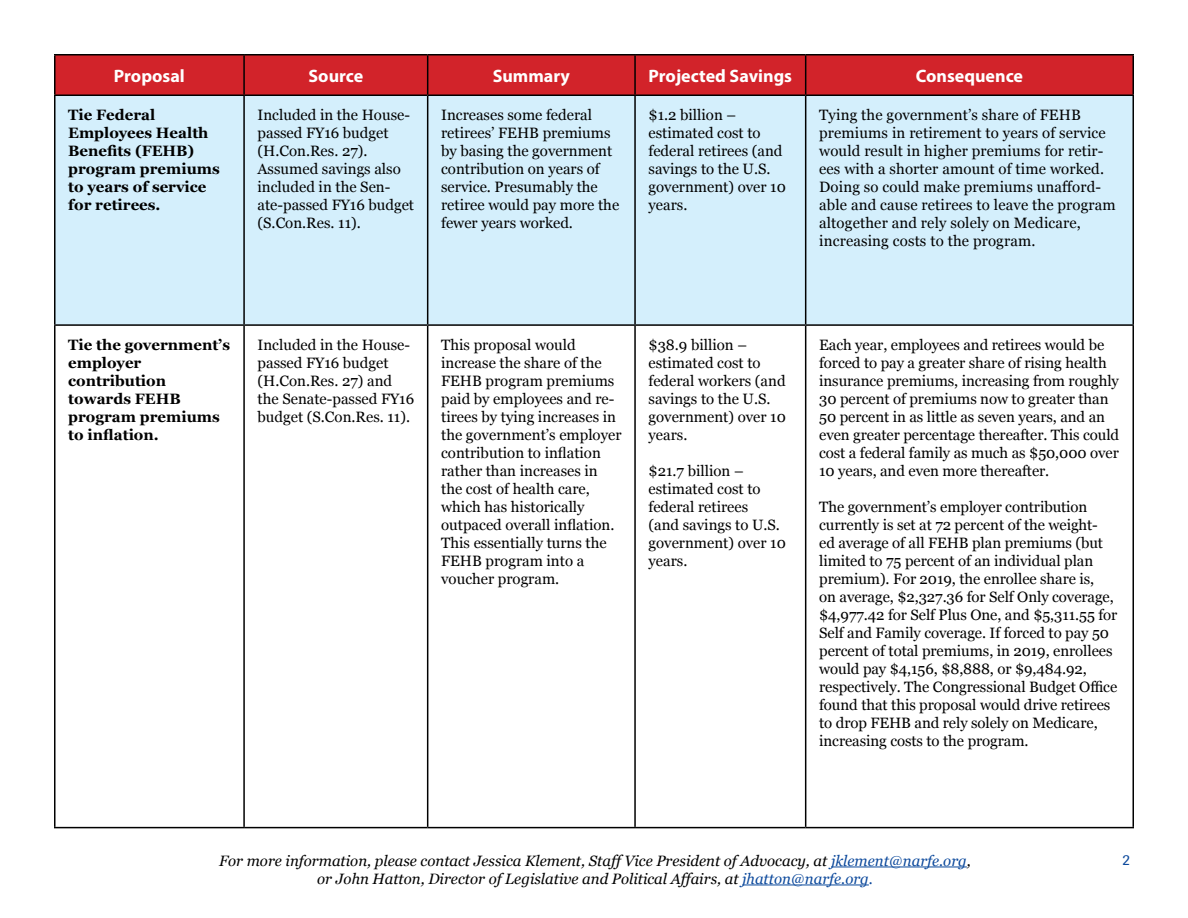
<style>
.page{position:relative;width:1188px;height:918px;background:#fff}
.page>*{position:absolute;margin:0;border:0;box-sizing:border-box;transform-origin:0 0}
.t1{font:700 18px "Myriad Pro";color:#fff}
.t2{font:15px/18px "Georgia";color:#000}
.t3{font:italic 15px/18px "Georgia";color:#000;text-align:center}
.t4{font:700 15px/18px "Georgia";color:#000}
.t5{font:15px "Imago";color:#0c499c}
.s1{color:#0c499c}
</style>
<div class="page">
<hr style="left:831px;top:867px;width:136px;height:1px;background:#0c499c">
<hr style="left:742px;top:885px;width:127px;height:1px;background:#0c499c">
<div style="left:56px;top:56px;width:1076px;height:38px;background:#d2232a"></div>
<div style="left:56px;top:96px;width:1076px;height:228px;background:#d4effc"></div>
<svg style="left:56px;top:326px;width:1076px;height:501px"></svg>
<hr style="left:54px;top:54px;width:190px;height:2px;background:#000">
<hr style="left:54px;top:56px;width:2px;height:38px;background:#000">
<hr style="left:244px;top:54px;width:184px;height:2px;background:#000">
<hr style="left:243px;top:56px;width:2px;height:38px;background:#000">
<hr style="left:428px;top:54px;width:207px;height:2px;background:#000">
<hr style="left:427px;top:56px;width:1px;height:38px;background:#000">
<hr style="left:635px;top:54px;width:171px;height:2px;background:#000">
<hr style="left:634px;top:56px;width:2px;height:38px;background:#000">
<hr style="left:806px;top:54px;width:328px;height:2px;background:#000">
<hr style="left:805px;top:56px;width:1px;height:38px;background:#000">
<hr style="left:1132px;top:56px;width:2px;height:38px;background:#000">
<hr style="left:54px;top:94px;width:190px;height:2px;background:#000">
<hr style="left:54px;top:96px;width:2px;height:228px;background:#000">
<hr style="left:244px;top:94px;width:184px;height:2px;background:#000">
<hr style="left:243px;top:96px;width:2px;height:228px;background:#000">
<hr style="left:428px;top:94px;width:207px;height:2px;background:#000">
<hr style="left:427px;top:96px;width:1px;height:228px;background:#000">
<hr style="left:635px;top:94px;width:171px;height:2px;background:#000">
<hr style="left:634px;top:96px;width:2px;height:228px;background:#000">
<hr style="left:806px;top:94px;width:328px;height:2px;background:#000">
<hr style="left:805px;top:96px;width:1px;height:228px;background:#000">
<hr style="left:1132px;top:96px;width:2px;height:228px;background:#000">
<hr style="left:54px;top:324px;width:190px;height:2px;background:#000">
<hr style="left:54px;top:326px;width:2px;height:501px;background:#000">
<hr style="left:244px;top:324px;width:184px;height:2px;background:#000">
<hr style="left:243px;top:326px;width:2px;height:501px;background:#000">
<hr style="left:428px;top:324px;width:207px;height:2px;background:#000">
<hr style="left:427px;top:326px;width:1px;height:501px;background:#000">
<hr style="left:635px;top:324px;width:171px;height:2px;background:#000">
<hr style="left:634px;top:326px;width:2px;height:501px;background:#000">
<hr style="left:806px;top:324px;width:328px;height:2px;background:#000">
<hr style="left:805px;top:326px;width:1px;height:501px;background:#000">
<hr style="left:1132px;top:326px;width:2px;height:501px;background:#000">
<hr style="left:54px;top:827px;width:190px;height:1px;background:#000">
<hr style="left:244px;top:827px;width:184px;height:1px;background:#000">
<hr style="left:428px;top:827px;width:207px;height:1px;background:#000">
<hr style="left:635px;top:827px;width:171px;height:1px;background:#000">
<hr style="left:806px;top:827px;width:328px;height:1px;background:#000">
<p class="t1" style="left:114px;top:64px;width:72px">Proposal</p>
<p class="t1" style="left:308px;top:64px;width:56px">Source</p>
<p class="t1" style="left:493px;top:64px;width:79px">Summary</p>
<p class="t1" style="left:649px;top:64px;width:145px">Projected Savings</p>
<p class="t1" style="left:916px;top:64px;width:109px">Consequence</p>
<p class="t4" style="left:68px;top:105px;width:153px">Tie Federal<br>Employees Health<br>Benefits (FEHB) program premiums to years of service for retirees.</p>
<p class="t2" style="left:258px;top:105px;width:158px">Included in the House&shy;passed FY16 budget (H.Con.Res. 27).<br>Assumed savings also included in the Sen&shy;ate-passed FY16 budget (S.Con.Res. 11).</p>
<p class="t2" style="left:441px;top:105px;width:180px">Increases some federal retirees’ FEHB premiums by basing the government contribution on years of service. Presumably the retiree would pay more the fewer years worked.</p>
<p class="t2" style="left:649px;top:105px;width:139px">$1.2 billion – estimated cost to federal retirees (and savings to the U.S. government) over 10 years.</p>
<p class="t2" style="left:819px;top:105px;width:298px">Tying the government’s share of FEHB premiums in retirement to years of service would result in higher premiums for retir&shy;ees with a shorter amount of time worked.<br>Doing so could make premiums unafford&shy;able and cause retirees to leave the program altogether and rely solely on Medicare, increasing costs to the program.</p>
<p class="t4" style="left:68px;top:335px;width:163px">Tie the government’s employer contribution towards FEHB program premiums to inflation.</p>
<p class="t2" style="left:258px;top:335px;width:158px">Included in the House&shy;passed FY16 budget (H.Con.Res. 27) and the Senate-passed FY16 budget (S.Con.Res. 11).</p>
<p class="t2" style="left:441px;top:335px;width:182px">This proposal would increase the share of the<br>FEHB program premiums paid by employees and re&shy;tirees by tying increases in the government’s employer contribution to inflation rather than increases in the cost of health care, which has historically outpaced overall inflation.<br>This essentially turns the<br>FEHB program into a voucher program.</p>
<p class="t2" style="left:649px;top:335px;width:139px">$38.9 billion – estimated cost to federal workers (and savings to the U.S. government) over 10 years.</p>
<p class="t2" style="left:649px;top:461px;width:139px">$21.7 billion – estimated cost to federal retirees<br>(and savings to U.S. government) over 10 years.</p>
<p class="t2" style="left:819px;top:335px;width:302px">Each year, employees and retirees would be forced to pay a greater share of rising health insurance premiums, increasing from roughly 30 percent of premiums now to greater than 50 percent in as little as seven years, and an even greater percentage thereafter. This could cost a federal family as much as $50,000 over 10 years, and even more thereafter.</p>
<p class="t2" style="left:819px;top:497px;width:300px">The government’s employer contribution currently is set at 72 percent of the weight&shy;ed average of all FEHB plan premiums (but limited to 75 percent of an individual plan premium). For 2019, the enrollee share is,<br>on average, $2,327.36 for Self Only coverage, $4,977.42 for Self Plus One, and $5,311.55 for Self and Family coverage. If forced to pay 50 percent of total premiums, in 2019, enrollees would pay $4,156, $8,888, or $9,484.92, respectively. The Congressional Budget Office found that this proposal would drive retirees to drop FEHB and rely solely on Medicare, increasing costs to the program.</p>
<p class="t3" style="left:219px;top:851px;width:753px">For more information, please contact Jessica Klement, Staff Vice President of Advocacy, at <span class="s1">jklement@narfe.org</span>, or John Hatton, Director of Legislative and Political Affairs, at <span class="s1">jhatton@narfe.org.</span></p>
<p class="t5" style="left:1123px;top:851px;width:9px">2</p>
</div>
